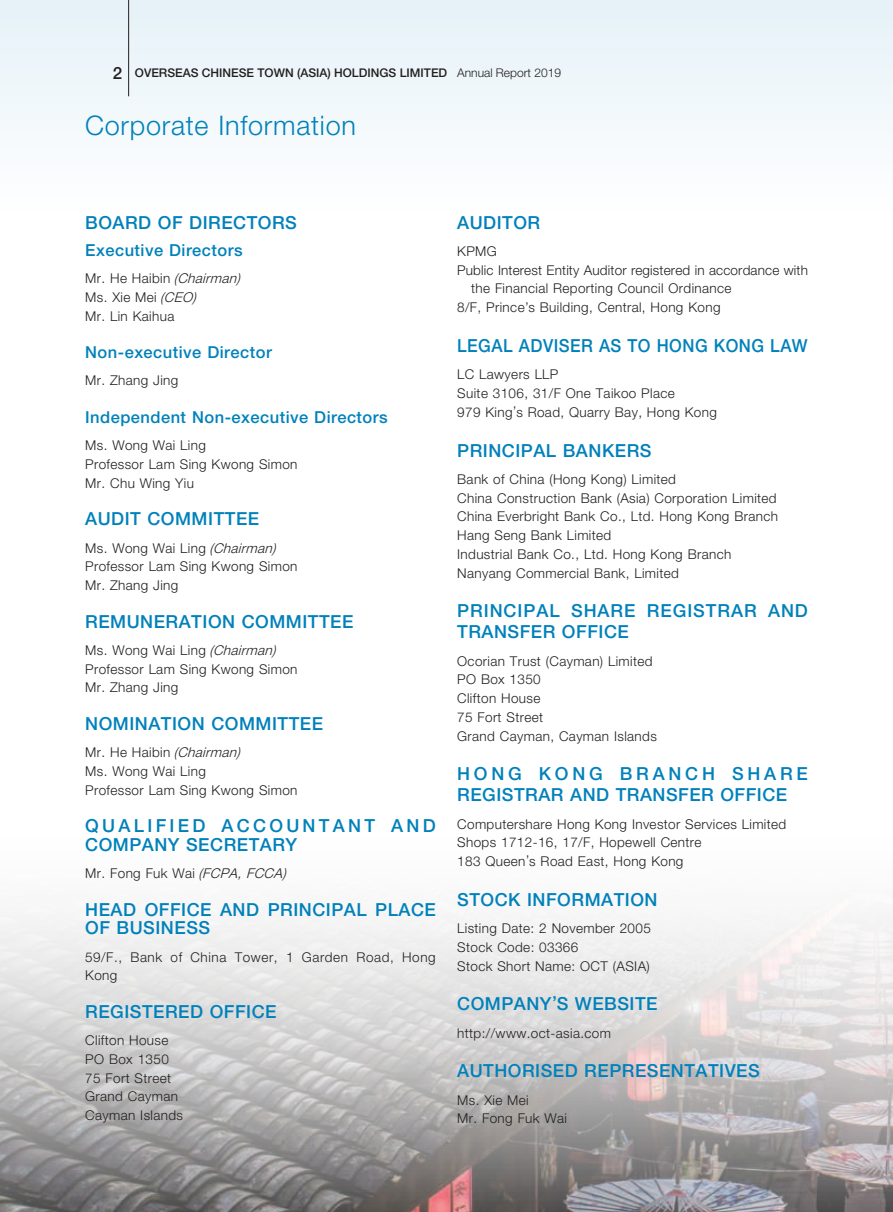
<style>
.page{position:relative;width:893px;height:1212px;background:#fff}
.page>*{position:absolute;margin:0;border:0;box-sizing:border-box;transform-origin:0 0}
.t1{font:300 27px "Helvetica Neue LT Std";letter-spacing:.03em;color:#0081bb}
.t2{font:500 18px/21px "Helvetica Neue LT Std";letter-spacing:.03em;color:#0081bb}
.t3{font:500 18px/21px "Helvetica Neue LT Std";letter-spacing:.05em;color:#0081bb}
.t4{font:500 18px/18.8px "Helvetica Neue LT Std";letter-spacing:.18em;color:#0081bb}
.t5{font:500 18px "Helvetica Neue LT Std";letter-spacing:.03em;color:#0081bb;scale:.93 1}
.t6{font:500 16.5px "Helvetica Neue LT Std";letter-spacing:.03em;color:#0081bb}
.t7{font:300 13.5px/18.8px "Helvetica Neue LT Std";letter-spacing:.03em;color:#231f20}
.t8{font:300 13.5px "Helvetica Neue LT Std";letter-spacing:.01em;color:#231f20}
.t9{font:500 12px "Helvetica Neue LT Std";color:#231f20}
.s1{font-size:16.95px}
.s2{font-weight:300}
.s3{font-style:italic}
</style>
<div class="page">
<div style="left:0;top:0;width:893px;height:213px;background:#f2f8fb"></div>
<hr style="left:892px;top:0;width:1px;height:213px;background:#e6f2f8">
<hr style="left:128px;top:0;width:1px;height:96px;background:#231f20">
<img style="left:0;top:915px;width:893px;height:297px">
<p class="t9" style="left:113px;top:66px;width:450px"><span class="s1">2</span> OVERSEAS CHINESE TOWN (ASIA) HOLDINGS LIMITED <span class="s2">Annual Report 2019</span></p>
<h1 class="t1" style="left:85px;top:109px;width:272px">Corporate Information</h1>
<h2 class="t2" style="left:85px;top:212px;width:213px">BOARD OF DIRECTORS</h2>
<p class="t6" style="left:85px;top:240px;width:159px">Executive Directors</p>
<p class="t7" style="left:85px;top:269px;width:157px">M r . H e H a i b i n <span class="s3">(Chairman)<br></span>Ms. Xie Mei <span class="s3">(CEO)<br></span>Mr. Lin Kaihua</p>
<p class="t6" style="left:85px;top:342px;width:188px">Non-executive Director</p>
<p class="t7" style="left:85px;top:371px;width:95px">Mr. Zhang Jing</p>
<p class="t6" style="left:85px;top:407px;width:304px">Independent Non-executive Directors</p>
<p class="t7" style="left:85px;top:436px;width:214px">Ms. Wong Wai Ling<br>Professor Lam Sing Kwong Simon<br>Mr. Chu Wing Yiu</p>
<h2 class="t2" style="left:85px;top:508px;width:175px">AUDIT COMMITTEE</h2>
<p class="t7" style="left:85px;top:538px;width:214px">Ms. Wong Wai Ling <span class="s3">(Chairman)<br></span>Professor Lam Sing Kwong Simon<br>Mr. Zhang Jing</p>
<h2 class="t2" style="left:85px;top:610px;width:270px">REMUNERATION COMMITTEE</h2>
<p class="t7" style="left:85px;top:640px;width:214px">Ms. Wong Wai Ling <span class="s3">(Chairman)<br></span>Professor Lam Sing Kwong Simon<br>Mr. Zhang Jing</p>
<h2 class="t2" style="left:85px;top:713px;width:239px">NOMINATION COMMITTEE</h2>
<p class="t7" style="left:85px;top:742px;width:214px">M r . H e H a i b i n <span class="s3">(Chairman)<br></span>Ms. Wong Wai Ling<br>Professor Lam Sing Kwong Simon</p>
<h2 class="t4" style="left:85px;top:816px;width:352px">QUALIFIED ACCOUNTANT AND<br>COMPANY SECRETARY</h2>
<p class="t7" style="left:85px;top:863px;width:202px">M r . F o n g F u k W a i <span class="s3">(FCPA,FCCA)</span></p>
<h2 class="t2" style="left:85px;top:900px;width:352px;line-height:18.8px">HEAD OFFICE AND PRINCIPAL PLACE<br>OF BUSINESS</h2>
<p class="t7" style="left:85px;top:947px;width:352px">59/F., Bank of China Tower, 1 Garden Road, Hong<br>Kong</p>
<h2 class="t2" style="left:85px;top:1001px;width:193px">REGISTERED OFFICE</h2>
<p class="t7" style="left:85px;top:1031px;width:99px">Clifton House<br>PO Box 1350<br>75 Fort Street<br>Grand Cayman<br>Cayman Islands</p>
<h2 class="t2" style="left:457px;top:212px;width:85px">AUDITOR</h2>
<p class="t7" style="left:457px;top:241px;width:41px">KPMG</p>
<p class="t8" style="left:457px;top:262px;width:352px">Public Interest Entity Auditor registered in accordance with</p>
<p class="t7" style="left:471px;top:279px;width:262px">the Financial Reporting Council Ordinance</p>
<p class="t7" style="left:457px;top:298px;width:265px">8/F, Prince’s Building, Central, Hong Kong</p>
<h2 class="t5" style="left:457px;top:335px;width:378px">LEGAL ADVISER AS TO HONG KONG LAW</h2>
<p class="t7" style="left:457px;top:365px;width:261px">LC Lawyers LLP<br>Suite 3106, 31/F One Taikoo Place<br>979 King’s Road, Quarry Bay, Hong Kong</p>
<h2 class="t2" style="left:457px;top:439px;width:196px">PRINCIPAL BANKERS</h2>
<p class="t7" style="left:457px;top:469px;width:322px">Bank of China (Hong Kong) Limited<br>China Construction Bank (Asia) Corporation Limited China Everbright Bank Co., Ltd. Hong Kong Branch Hang Seng Bank Limited<br>Industrial Bank Co., Ltd. Hong Kong Branch Nanyang Commercial Bank, Limited</p>
<h2 class="t3" style="left:457px;top:600px;width:352px">PRINCIPAL SHARE REGISTRAR AND<br>TRANSFER OFFICE</h2>
<p class="t7" style="left:457px;top:651px;width:201px">Ocorian Trust (Cayman) Limited<br>PO Box 1350<br>Clifton House<br>75 Fort Street<br>Grand Cayman, Cayman Islands</p>
<h2 class="t2" style="left:457px;top:763px;width:352px">HONG KONG BRANCH SHARE<br>REGISTRAR AND TRANSFER OFFICE</h2>
<p class="t7" style="left:457px;top:814px;width:331px">Computershare Hong Kong Investor Services Limited<br>Shops 1712-16, 17/F, Hopewell Centre<br>183 Queen’s Road East, Hong Kong</p>
<h2 class="t2" style="left:457px;top:889px;width:202px">STOCK INFORMATION</h2>
<p class="t7" style="left:457px;top:918px;width:195px">Listing Date: 2 November 2005<br>Stock Code: 03366<br>Stock Short Name: OCT (ASIA)</p>
<h2 class="t2" style="left:457px;top:993px;width:202px">COMPANY’S WEBSITE</h2>
<p class="t7" style="left:457px;top:1023px;width:155px">http://www.oct-asia.com</p>
<h2 class="t2" style="left:457px;top:1060px;width:304px">AUTHORISED REPRESENTATIVES</h2>
<p class="t7" style="left:457px;top:1090px;width:111px">Ms. Xie Mei<br>Mr. Fong Fuk Wai</p>
</div>
